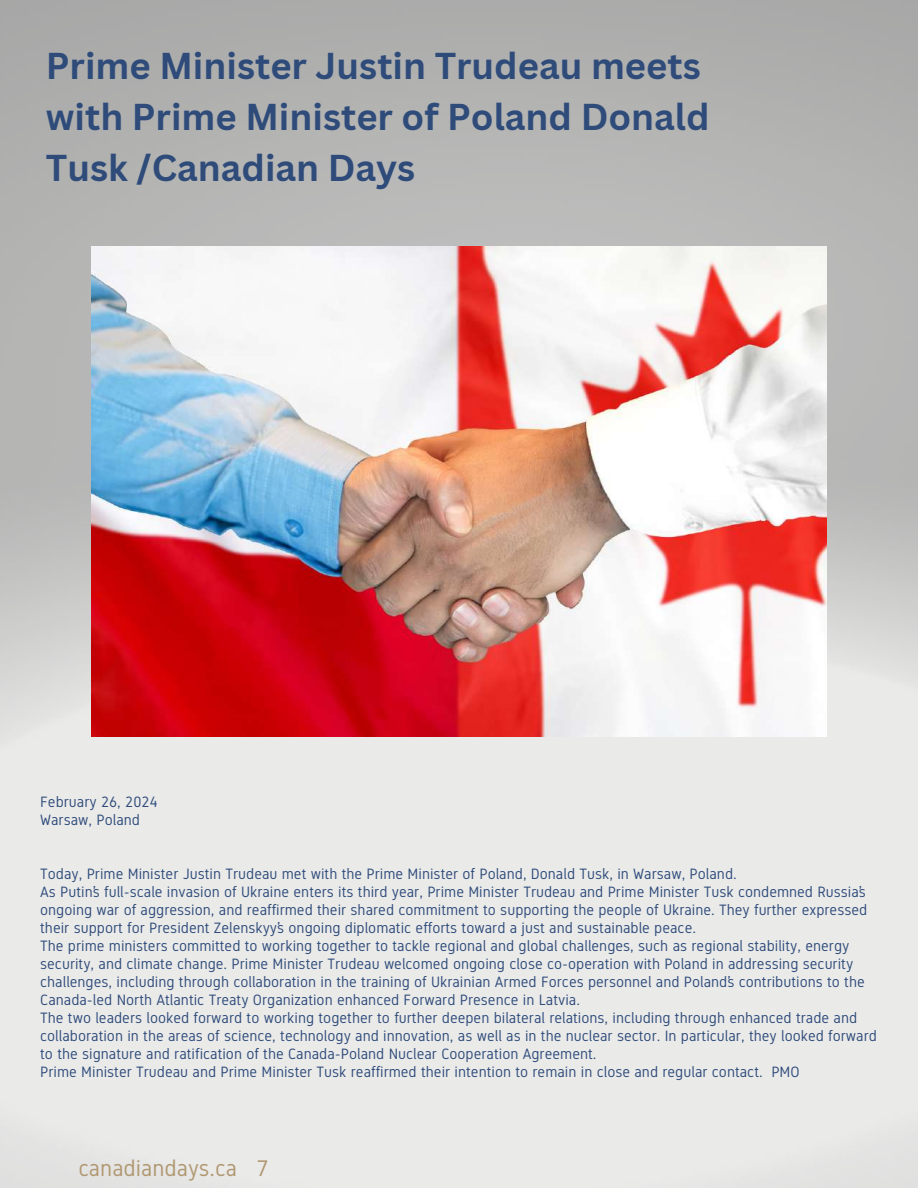
<style>
.page{position:relative;width:918px;height:1188px;background:#fff}
.page>*{position:absolute;margin:0;border:0;box-sizing:border-box;transform-origin:0 0}
.t1{font:700 36.45px/50.7px "Canva Sans";color:#2e4b7a}
.t2{font:22.65px "Gidole";color:#b09770}
.t3{font:15px/18px "Gidole";color:#2e4b7a}
</style>
<div class="page">
<img style="left:0;top:0;width:918px;height:1188px">
<img style="left:92px;top:247px;width:734px;height:489px">
<h1 class="t1" style="left:46px;top:40px;width:665px">Prime Minister Justin Trudeau meets with Prime Minister of Poland Donald<br>Tusk /Canadian Days</h1>
<p class="t3" style="left:40px;top:793px;width:119px">February 26, 2024<br>Warsaw, Poland</p>
<p class="t3" style="left:40px;top:865px;width:838px">Today, Prime Minister Justin Trudeau met with the Prime Minister of Poland, Donald Tusk, in Warsaw, Poland.<br>As Putin’s full-scale invasion of Ukraine enters its third year, Prime Minister Trudeau and Prime Minister Tusk condemned Russia’s ongoing war of aggression, and reaffirmed their shared commitment to supporting the people of Ukraine. They further expressed their support for President Zelenskyy’s ongoing diplomatic efforts toward a just and sustainable peace.<br>The prime ministers committed to working together to tackle regional and global challenges, such as regional stability, energy security, and climate change. Prime Minister Trudeau welcomed ongoing close co-operation with Poland in addressing security challenges, including through collaboration in the training of Ukrainian Armed Forces personnel and Poland’s contributions to the Canada-led North Atlantic Treaty Organization enhanced Forward Presence in Latvia.<br>The two leaders looked forward to working together to further deepen bilateral relations, including through enhanced trade and collaboration in the areas of science, technology and innovation, as well as in the nuclear sector. In particular, they looked forward to the signature and ratification of the Canada-Poland Nuclear Cooperation Agreement.<br>Prime Minister Trudeau and Prime Minister Tusk reaffirmed their intention to remain in close and regular contact. PMO</p>
<h2 class="t2" style="left:78px;top:1155px;width:192px">canadiandays.ca 7</h2>
</div>
